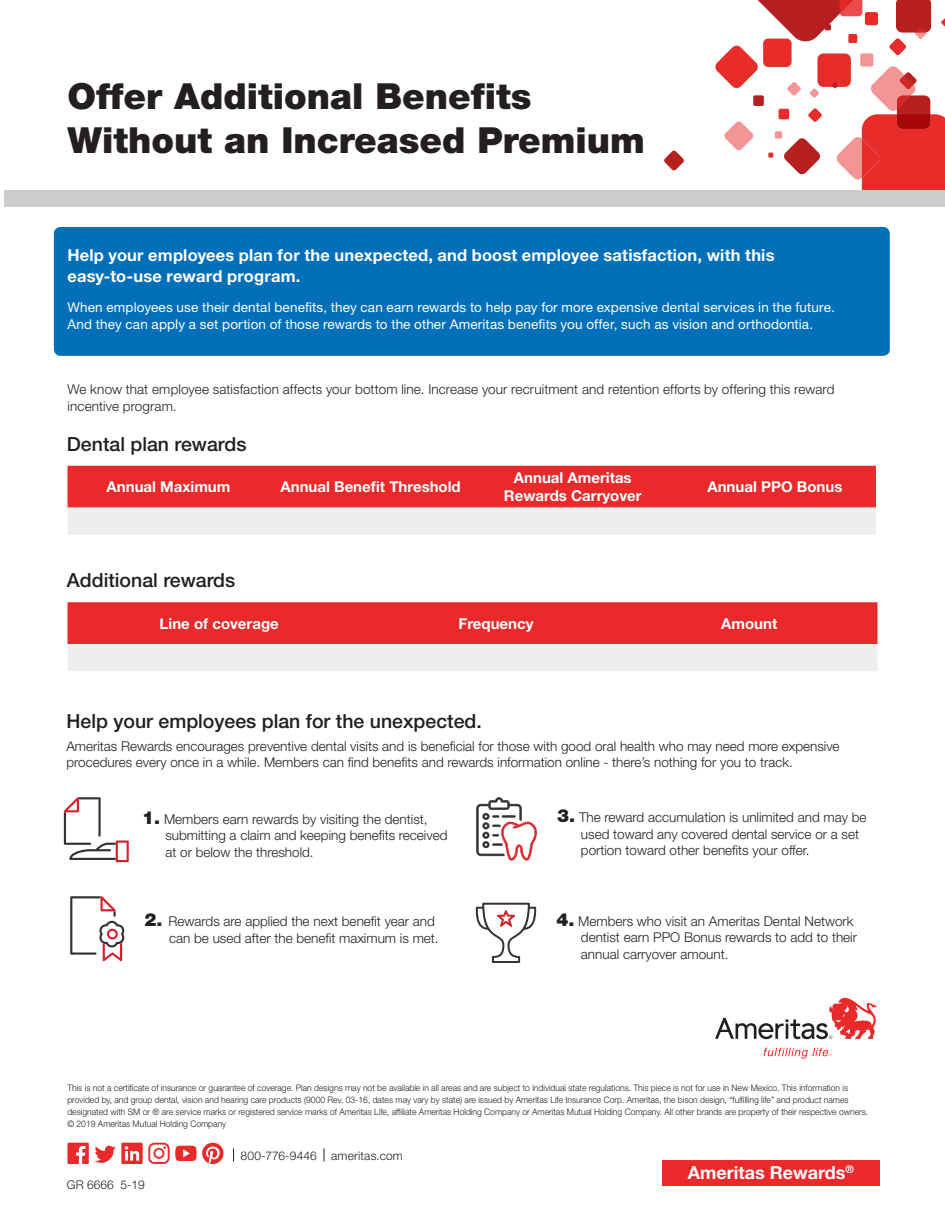
<style>
.page{position:relative;width:945px;height:1215px;background:#fff}
.page>*{position:absolute;margin:0;border:0;box-sizing:border-box;transform-origin:0 0}
.t1{font:900 36px/43.2px "Helvetica Neue LT Std";color:#231f20}
.t2{font:500 19.5px "Helvetica Neue LT Std";color:#231f20}
.t3{font:700 18px "Helvetica Neue LT Std";color:#fff}
.t4{font:700 16.5px/21px "Helvetica Neue LT Std";letter-spacing:.01em;color:#fff}
.t5{font:700 15px/18px "Helvetica Neue LT Std";color:#fff;text-align:center}
.t6{font:300 13.5px/16.5px "Helvetica Neue LT Std";color:#231f20}
.t7{font:13.5px/16.5px "Helvetica Neue LT Std";letter-spacing:.01em;color:#fff}
.t8{font:300 12px "Helvetica Neue LT Std";letter-spacing:.015em;color:#231f20}
.t9{font:300 9px/12px "Helvetica Neue LT Std";color:#231f20;scale:.95 1}
.s1{font-weight:900;font-size:18px}
</style>
<div class="page">
<div style="left:54px;top:227px;width:836px;height:129px;background:#006fba;border-radius:7px"></div>
<svg style="left:664px;top:150px;width:20px;height:21px"></svg>
<div style="left:4px;top:190px;width:941px;height:17px;background:#ccc"></div>
<svg style="left:715px;top:0;width:230px;height:190px"></svg>
<svg style="left:68px;top:1143px;width:156px;height:21px"></svg>
<svg style="left:233px;top:1148px;width:1px;height:13px"></svg>
<svg style="left:324px;top:1148px;width:1px;height:13px"></svg>
<svg style="left:764px;top:1048px;width:67px;height:11px"></svg>
<svg style="left:715px;top:998px;width:162px;height:41px"></svg>
<svg style="left:68px;top:466px;width:808px;height:69px;background:#eb7778"></svg>
<svg style="left:64px;top:797px;width:65px;height:65px"></svg>
<svg style="left:70px;top:896px;width:55px;height:65px"></svg>
<svg style="left:476px;top:797px;width:61px;height:64px"></svg>
<svg style="left:68px;top:602px;width:810px;height:69px;background:#eb7778"></svg>
<svg style="left:476px;top:903px;width:60px;height:60px"></svg>
<div style="left:663px;top:1161px;width:217px;height:25px;background:#e9292a"></div>
<h1 class="t1" style="left:68px;top:75px;width:579px">Offer Additional Benefits<br>Without an Increased Premium</h1>
<p class="t4" style="left:68px;top:245px;width:709px">Help your employees plan for the unexpected, and boost employee satisfaction, with this easy-to-use reward program.</p>
<p class="t7" style="left:68px;top:299px;width:769px">When employees use their dental benefits, they can earn rewards to help pay for more expensive dental services in the future.<br>And they can apply a set portion of those rewards to the other Ameritas benefits you offer, such as vision and orthodontia.</p>
<p class="t6" style="left:68px;top:381px;width:769px">We know that employee satisfaction affects your bottom line. Increase your recruitment and retention efforts by offering this reward incentive program.</p>
<h2 class="t2" style="left:67px;top:432px;width:181px">Dental plan rewards</h2>
<p class="t5" style="left:107px;top:477px;width:125px">Annual Maximum</p>
<p class="t5" style="left:281px;top:477px;width:182px">Annual Benefit Threshold</p>
<p class="t5" style="left:504px;top:468px;width:139px">Annual Ameritas<br>Rewards Carryover</p>
<p class="t5" style="left:707px;top:477px;width:137px">Annual PPO Bonus</p>
<h2 class="t2" style="left:67px;top:569px;width:170px">Additional rewards</h2>
<p class="t5" style="left:160px;top:614px;width:121px">Line of coverage</p>
<p class="t5" style="left:458px;top:614px;width:77px">Frequency</p>
<p class="t5" style="left:721px;top:614px;width:58px">Amount</p>
<h2 class="t2" style="left:66px;top:709px;width:417px">Help your employees plan for the unexpected.</h2>
<p class="t6" style="left:66px;top:738px;width:775px">Ameritas Rewards encourages preventive dental visits and is beneficial for those with good oral health who may need more expensive procedures every once in a while. Members can find benefits and rewards information online - there’s nothing for you to track.</p>
<p class="t6" style="left:165px;top:810px;width:284px;text-indent:-23px"><span class="s1">1.</span> Members earn rewards by visiting the dentist, submitting a claim and keeping benefits received at or below the threshold.</p>
<p class="t6" style="left:145px;top:913px;width:296px;text-align:right"><span class="s1">2.</span> Rewards are applied the next benefit year and can be used after the benefit maximum is met.</p>
<p class="t6" style="left:581px;top:809px;width:287px;text-indent:-24px"><span class="s1">3.</span> The reward accumulation is unlimited and may be used toward any covered dental service or a set portion toward other benefits your offer.</p>
<p class="t6" style="left:581px;top:912px;width:278px;text-indent:-25px"><span class="s1">4.</span> Members who visit an Ameritas Dental Network dentist earn PPO Bonus rewards to add to their annual carryover amount.</p>
<p class="t9" style="left:67px;top:1082px;width:845px">This is not a certificate of insurance or guarantee of coverage. Plan designs may not be available in all areas and are subject to individual state regulations. This piece is not for use in New Mexico. This information is provided by, and group dental, vision and hearing care products (9000 Rev. 03-16, dates may vary by state) are issued by Ameritas Life Insurance Corp. Ameritas, the bison design, “fulfilling life” and product names designated with SM or ® are service marks or registered service marks of Ameritas Life, affiliate Ameritas Holding Company or Ameritas Mutual Holding Company. All other brands are property of their respective owners. © 2019 Ameritas Mutual Holding Company</p>
<p class="t8" style="left:241px;top:1149px;width:164px">800-776-9446 ameritas.com</p>
<p class="t8" style="left:67px;top:1178px;width:80px">GR 6666 5-19</p>
<h3 class="t3" style="left:688px;top:1162px;width:168px">Ameritas Rewards<sup>®</sup></h3>
</div>
